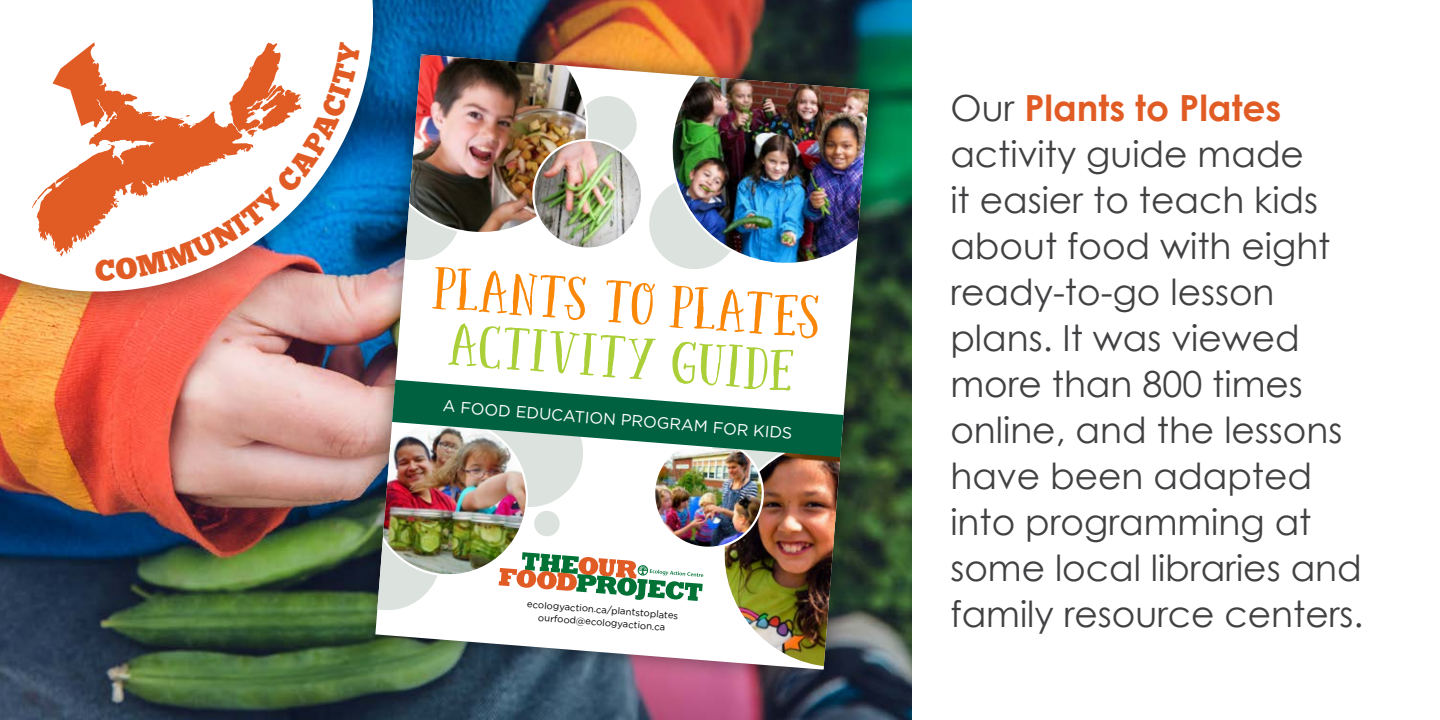
<style>
.page{position:relative;width:1440px;height:720px;background:#fff}
.page>*{position:absolute;margin:0;border:0;box-sizing:border-box;transform-origin:0 0}
.t1{font:56.6px "Local Market Display";color:#fa8708}
.t2{font:56.6px "Local Market Display";color:#abcf38}
.t3{font:36px/46px "Century Gothic";color:#414042}
.t4{font:16.2px "Gotham";color:#fff}
.t5{font:9.6px/12.6px "Gotham";color:#000;text-align:center}
.s1{font-weight:700;color:#e15c25}
</style>
<div class="page">
<img style="left:0;top:0;width:912px;height:720px">
<div style="left:356px;top:35px;width:532px;height:653px;background:#000;opacity:.5"></div>
<svg style="left:375px;top:269px;width:494px;height:111px"></svg>
<img style="left:742px;top:54px;width:127px;height:215px">
<img style="left:401px;top:54px;width:341px;height:217px">
<img style="left:375px;top:380px;width:494px;height:290px">
<div style="left:0;top:0;width:401px;height:320px;background:#000;opacity:.5"></div>
<svg style="left:0;top:0;width:373px;height:292px"></svg>
<svg style="left:32px;top:42px;width:328px;height:240px"></svg>
<h1 class="t1" style="left:437px;top:256px;width:389px;rotate:5deg">PLANTS TO PLATES</h1>
<h1 class="t2" style="left:454px;top:313px;width:345px;rotate:5deg">ACTIVITY GUIDE</h1>
<p class="t4" style="left:444px;top:395px;width:352px;rotate:5deg">A FOOD EDUCATION PROGRAM FOR KIDS</p>
<p class="t5" style="left:528px;top:598px;width:153px;rotate:4deg">ecologyaction.ca/plantstoplates ourfood@ecologyaction.ca</p>
<p class="t3" style="left:950px;top:84px;width:415px">Our <span class="s1">Plants to Plates </span>activity guide made<br>it easier to teach kids about food with eight ready-to-go lesson plans. It was viewed more than 800 times online, and the lessons have been adapted into programming at some local libraries and family resource centers.</p>
</div>
